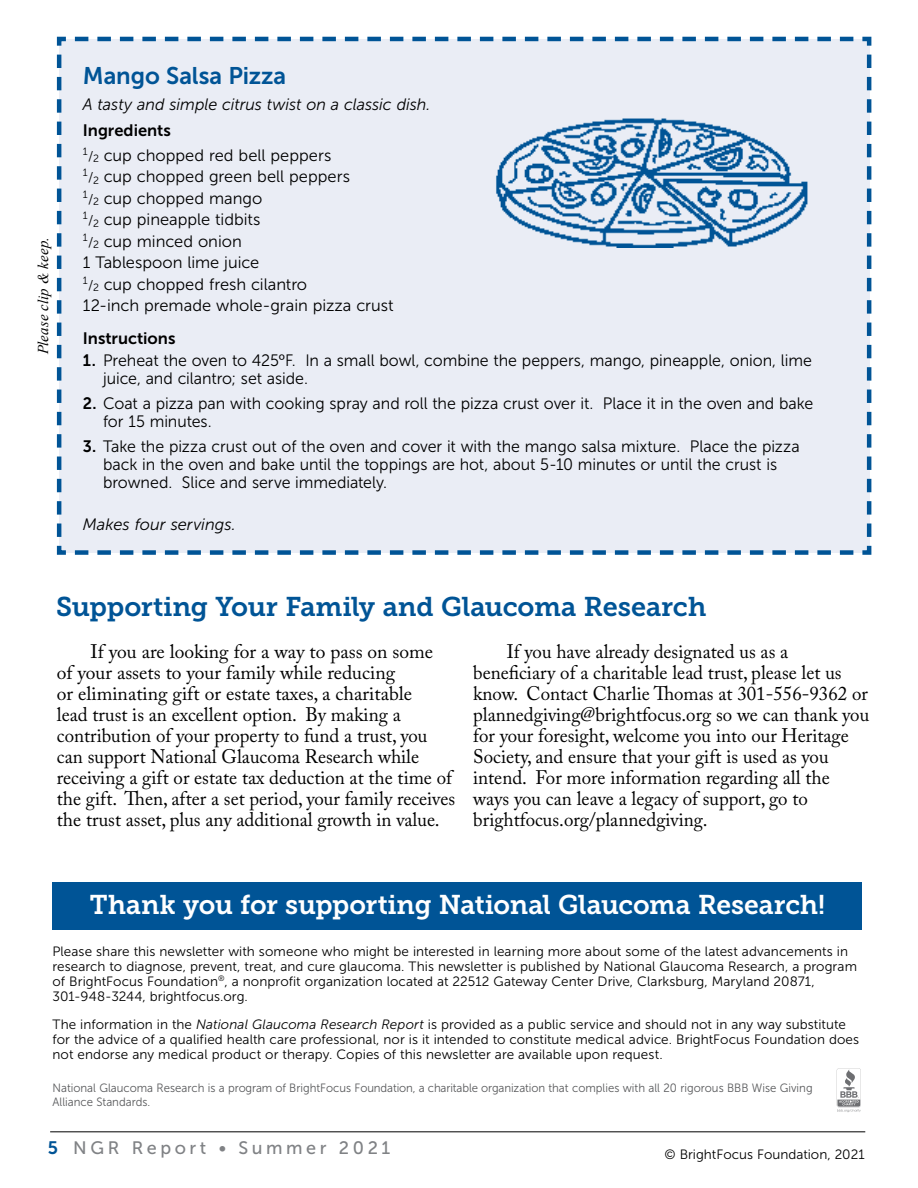
<style>
.page{position:relative;width:918px;height:1188px;background:#fff}
.page>*{position:absolute;margin:0;border:0;box-sizing:border-box;transform-origin:0 0}
.t1{font:27px "Museo Slab 700";letter-spacing:-.005em;color:#fff}
.t2{font:27px "Museo Slab 700";letter-spacing:-.005em;color:#005496}
.t3{font:24px "Museo Sans 700";letter-spacing:-.005em;color:#005496}
.t4{font:19.5px/21px "Adobe Caslon Pro";color:#000}
.t5{font:18px "Museo Sans 500";letter-spacing:.2em;color:#808285}
.t6{font:16.5px/21.5px "Museo Sans 300";color:#000}
.t7{font:italic 16.5px "Museo Sans 300";color:#000}
.t8{font:16.5px "Museo Sans 700";color:#000}
.t9{font:italic 15px "Times New Roman";letter-spacing:.01em;color:#000}
.t10{font:13.5px/15px "Museo Sans 300";letter-spacing:.005em;color:#000}
.t11{font:12px/14.2px "Museo Sans 300";color:#58595b;scale:.95 1}
.s1{font-size:13.5px}
.s2{font-family:"Museo Sans 700"}
.s3{font-family:"Helvetica Neue"}
.s4{font-style:italic}
.s5{font-family:"Museo Sans 700";color:#005496}
</style>
<div class="page">
<hr style="left:50px;top:1131px;width:815px;height:1px;background:#000">
<div style="left:56px;top:36px;width:816px;height:519px;background:#eaedf5"></div>
<img style="left:398px;top:106px;width:451px;height:142px">
<svg style="left:837px;top:1068px;width:24px;height:44px"></svg>
<div style="left:52px;top:883px;width:810px;height:47px;background:#005496"></div>
<p class="t9" style="left:33px;top:354px;width:119px;rotate:-90deg">Please clip &amp; keep.</p>
<p class="t3" style="left:83px;top:62px;width:205px">Mango Salsa Pizza</p>
<p class="t7" style="left:83px;top:95px;width:349px">A tasty and simple citrus twist on a classic dish.</p>
<p class="t8" style="left:83px;top:121px;width:90px">Ingredients</p>
<p class="t6" style="left:83px;top:145px;width:312px"><sup>1</sup><span class="s1">/</span><sub>2</sub> cup chopped red bell peppers<br><sup>1</sup><span class="s1">/</span><sub>2</sub> cup chopped green bell peppers<br><sup>1</sup><span class="s1">/</span><sub>2</sub> cup chopped mango<br><sup>1</sup><span class="s1">/</span><sub>2</sub> cup pineapple tidbits<br><sup>1</sup><span class="s1">/</span><sub>2</sub> cup minced onion<br>1 Tablespoon lime juice<br><sup>1</sup><span class="s1">/</span><sub>2</sub> cup chopped fresh cilantro<br>12-inch premade whole-grain pizza crust</p>
<p class="t8" style="left:83px;top:329px;width:94px">Instructions</p>
<p class="t6" style="left:103px;top:352px;width:710px;line-height:18px;text-indent:-20px"><span class="s2">1.</span> Preheat the oven to 425<span class="s3">º</span>F. In a small bowl, combine the peppers, mango, pineapple, onion, lime juice, and cilantro; set aside.</p>
<p class="t6" style="left:103px;top:395px;width:712px;line-height:18px;text-indent:-20px"><span class="s2">2.</span> Coat a pizza pan with cooking spray and roll the pizza crust over it. Place it in the oven and bake for 15 minutes.</p>
<p class="t6" style="left:103px;top:437px;width:698px;line-height:18px;text-indent:-20px"><span class="s2">3.</span> Take the pizza crust out of the oven and cover it with the mango salsa mixture. Place the pizza back in the oven and bake until the toppings are hot, about 5-10 minutes or until the crust is browned. Slice and serve immediately.</p>
<p class="t7" style="left:83px;top:515px;width:155px">Makes four servings.</p>
<h1 class="t2" style="left:56px;top:592px;width:652px">Supporting Your Family and Glaucoma Research</h1>
<p class="t4" style="left:57px;top:640px;width:400px;text-indent:34px">If you are looking for a way to pass on some<br>of your assets to your family while reducing<br>or eliminating gift or estate taxes, a charitable<br>lead trust is an excellent option. By making a contribution of your property to fund a trust, you can support National Glaucoma Research while receiving a gift or estate tax deduction at the time of the gift. Then, after a set period, your family receives the trust asset, plus any additional growth in value.</p>
<p class="t4" style="left:473px;top:640px;width:398px;text-indent:34px">If you have already designated us as a beneficiary of a charitable lead trust, please let us know. Contact Charlie Thomas at 301-556-9362 or plannedgiving@brightfocus.org so we can thank you for your foresight, welcome you into our Heritage Society, and ensure that your gift is used as you intend. For more information regarding all the ways you can leave a legacy of support, go to brightfocus.org/plannedgiving.</p>
<h1 class="t1" style="left:90px;top:890px;width:737px">Thank you for supporting National Glaucoma Research!</h1>
<p class="t10" style="left:52px;top:943px;width:806px">Please share this newsletter with someone who might be interested in learning more about some of the latest advancements in research to diagnose, prevent, treat, and cure glaucoma. This newsletter is published by National Glaucoma Research, a program of BrightFocus Foundation<sup>®</sup>, a nonprofit organization located at 22512 Gateway Center Drive, Clarksburg, Maryland 20871, 301-948-3244, brightfocus.org.</p>
<p class="t10" style="left:52px;top:1017px;width:808px">The information in the <span class="s4">National Glaucoma Research Report</span> is provided as a public service and should not in any way substitute for the advice of a qualified health care professional, nor is it intended to constitute medical advice. BrightFocus Foundation does not endorse any medical product or therapy. Copies of this newsletter are available upon request.</p>
<p class="t11" style="left:52px;top:1081px;width:802px">National Glaucoma Research is a program of BrightFocus Foundation, a charitable organization that complies with all 20 rigorous BBB Wise Giving<br>Alliance Standards.</p>
<p class="t5" style="left:48px;top:1138px;width:344px"><span class="s5">5</span> NGR Report • Summer 2021</p>
<p class="t10" style="left:664px;top:1147px;width:202px">© BrightFocus Foundation, 2021</p>
</div>
